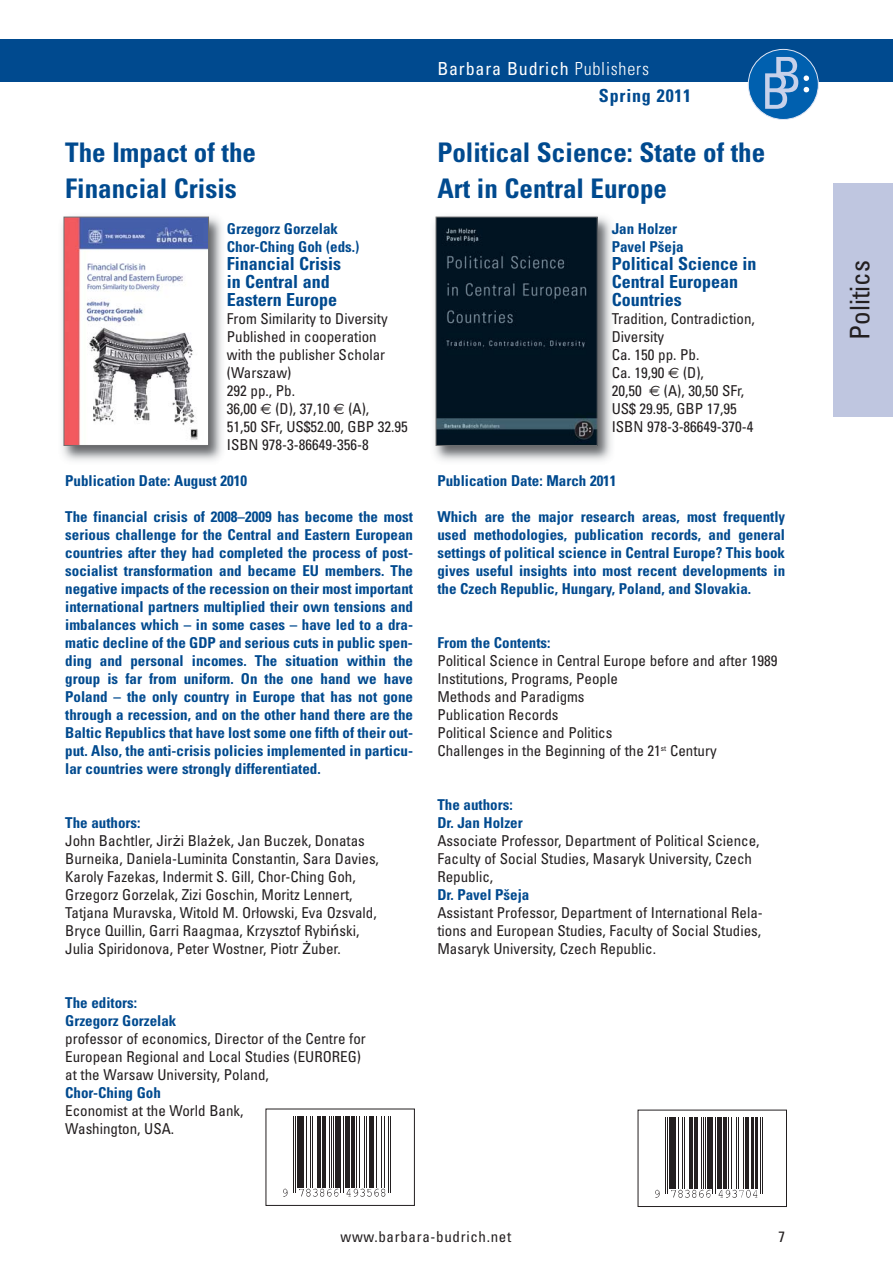
<style>
.page{position:relative;width:893px;height:1263px;background:#fff}
.page>*{position:absolute;margin:0;border:0;box-sizing:border-box;transform-origin:0 0}
.t1{font:700 condensed 27px/36px "Univers";color:#004a8f}
.t2{font:condensed 27px "Univers";color:#231f20}
.t3{font:700 condensed 18px/18px "Univers";color:#004a8f}
.t4{font:condensed 18px/26.4px "Univers";letter-spacing:.045em;color:#fff}
.t5{font:condensed 15px/18px "Univers";color:#231f20}
.t6{font:700 condensed 15px/18px "Univers";color:#004a8f}
.t7{font:condensed 15px "Univers";letter-spacing:.045em;color:#231f20}
.s1{font-family:"Euro Sans";font-stretch:normal}
.s2{font-weight:700;color:#004a8f}
.s3{font-family:"Lucida Grande";font-stretch:normal}
.s4{font-weight:300}
</style>
<div class="page">
<div style="left:0;top:39px;width:893px;height:43px;background:#004a8f"></div>
<div style="left:748px;top:49px;width:70px;height:70px;background:#0060af;border-radius:50%"></div>
<div style="left:748px;top:49px;width:71px;height:71px;border:1px solid #e0e5f3;border-radius:50%"></div>
<svg style="left:804px;top:87px;width:5px;height:5px"></svg>
<svg style="left:804px;top:75px;width:5px;height:6px"></svg>
<svg style="left:765px;top:57px;width:33px;height:52px"></svg>
<div style="left:833px;top:183px;width:60px;height:234px;background:#bfc6e0"></div>
<img style="left:62px;top:216px;width:160px;height:245px">
<img style="left:66px;top:219px;width:141px;height:225px">
<div style="left:64px;top:217px;width:145px;height:229px;border:1px solid #6d6e70"></div>
<hr style="left:293px;top:1116px;width:1px;height:77px;background:#231f20">
<hr style="left:295px;top:1116px;width:1px;height:77px;background:#231f20">
<hr style="left:297px;top:1116px;width:3px;height:72px;background:#231f20">
<hr style="left:301px;top:1116px;width:2px;height:72px;background:#231f20">
<hr style="left:306px;top:1116px;width:1px;height:72px;background:#231f20">
<hr style="left:310px;top:1116px;width:1px;height:72px;background:#231f20">
<hr style="left:311px;top:1116px;width:1px;height:72px;background:#231f20">
<hr style="left:317px;top:1116px;width:1px;height:72px;background:#231f20">
<hr style="left:319px;top:1116px;width:2px;height:72px;background:#231f20">
<hr style="left:322px;top:1116px;width:3px;height:72px;background:#231f20">
<hr style="left:329px;top:1116px;width:1px;height:72px;background:#231f20">
<hr style="left:331px;top:1116px;width:1px;height:72px;background:#231f20">
<hr style="left:333px;top:1116px;width:1px;height:72px;background:#231f20">
<hr style="left:335px;top:1116px;width:4px;height:72px;background:#231f20">
<hr style="left:340px;top:1116px;width:1px;height:77px;background:#231f20">
<hr style="left:343px;top:1116px;width:1px;height:77px;background:#231f20">
<hr style="left:345px;top:1116px;width:1px;height:72px;background:#231f20">
<hr style="left:346px;top:1116px;width:4px;height:72px;background:#231f20">
<hr style="left:352px;top:1116px;width:3px;height:72px;background:#231f20">
<hr style="left:356px;top:1116px;width:1px;height:72px;background:#231f20">
<hr style="left:359px;top:1116px;width:1px;height:72px;background:#231f20">
<hr style="left:364px;top:1116px;width:1px;height:72px;background:#231f20">
<hr style="left:366px;top:1116px;width:1px;height:72px;background:#231f20">
<hr style="left:369px;top:1116px;width:3px;height:72px;background:#231f20">
<hr style="left:373px;top:1116px;width:1px;height:72px;background:#231f20">
<hr style="left:376px;top:1116px;width:1px;height:72px;background:#231f20">
<hr style="left:381px;top:1116px;width:1px;height:72px;background:#231f20">
<hr style="left:384px;top:1116px;width:1px;height:72px;background:#231f20">
<hr style="left:388px;top:1116px;width:1px;height:77px;background:#231f20">
<hr style="left:390px;top:1116px;width:1px;height:77px;background:#231f20">
<svg style="left:283px;top:1189px;width:5px;height:8px"></svg>
<svg style="left:299px;top:1189px;width:39px;height:8px"></svg>
<svg style="left:346px;top:1189px;width:39px;height:8px"></svg>
<img style="left:434px;top:216px;width:178px;height:245px">
<img style="left:438px;top:219px;width:157px;height:225px">
<div style="left:436px;top:217px;width:161px;height:229px;border:1px solid #6d6e70"></div>
<hr style="left:665px;top:1117px;width:1px;height:77px;background:#231f20">
<hr style="left:667px;top:1117px;width:1px;height:77px;background:#231f20">
<hr style="left:669px;top:1117px;width:3px;height:72px;background:#231f20">
<hr style="left:673px;top:1117px;width:2px;height:72px;background:#231f20">
<hr style="left:678px;top:1117px;width:1px;height:72px;background:#231f20">
<hr style="left:682px;top:1117px;width:1px;height:72px;background:#231f20">
<hr style="left:684px;top:1117px;width:1px;height:72px;background:#231f20">
<hr style="left:689px;top:1117px;width:1px;height:72px;background:#231f20">
<hr style="left:691px;top:1117px;width:2px;height:72px;background:#231f20">
<hr style="left:694px;top:1117px;width:3px;height:72px;background:#231f20">
<hr style="left:701px;top:1117px;width:1px;height:72px;background:#231f20">
<hr style="left:703px;top:1117px;width:1px;height:72px;background:#231f20">
<hr style="left:705px;top:1117px;width:1px;height:72px;background:#231f20">
<hr style="left:707px;top:1117px;width:4px;height:72px;background:#231f20">
<hr style="left:712px;top:1117px;width:1px;height:77px;background:#231f20">
<hr style="left:715px;top:1117px;width:1px;height:77px;background:#231f20">
<hr style="left:717px;top:1117px;width:1px;height:72px;background:#231f20">
<hr style="left:719px;top:1117px;width:3px;height:72px;background:#231f20">
<hr style="left:724px;top:1117px;width:3px;height:72px;background:#231f20">
<hr style="left:728px;top:1117px;width:1px;height:72px;background:#231f20">
<hr style="left:731px;top:1117px;width:1px;height:72px;background:#231f20">
<hr style="left:736px;top:1117px;width:1px;height:72px;background:#231f20">
<hr style="left:738px;top:1117px;width:1px;height:72px;background:#231f20">
<hr style="left:743px;top:1117px;width:1px;height:72px;background:#231f20">
<hr style="left:745px;top:1117px;width:4px;height:72px;background:#231f20">
<hr style="left:751px;top:1117px;width:1px;height:72px;background:#231f20">
<hr style="left:753px;top:1117px;width:1px;height:72px;background:#231f20">
<hr style="left:755px;top:1117px;width:3px;height:72px;background:#231f20">
<hr style="left:760px;top:1117px;width:1px;height:77px;background:#231f20">
<hr style="left:762px;top:1117px;width:1px;height:77px;background:#231f20">
<svg style="left:655px;top:1190px;width:5px;height:8px"></svg>
<svg style="left:671px;top:1190px;width:39px;height:8px"></svg>
<svg style="left:719px;top:1190px;width:38px;height:8px"></svg>
<div style="left:638px;top:1110px;width:149px;height:97px;border:1px solid #231f20"></div>
<h1 class="t1" style="left:65px;top:137px;width:192px">The Impact of the<br>Financial Crisis</h1>
<p class="t6" style="left:227px;top:221px;width:134px">Grzegorz Gorzelak<br>Chor-Ching Goh (eds.)</p>
<p class="t3" style="left:227px;top:256px;width:116px">Financial Crisis in Central and<br>Eastern Europe</p>
<p class="t5" style="left:227px;top:311px;width:182px">From Similarity to Diversity<br>Published in cooperation<br>with the publisher Scholar (Warszaw)<br>292 pp., Pb.<br>36,00 <span class="s1">€</span> (D), 37,10 <span class="s1">€</span> (A),<br>51,50 SFr, US$52.00, GBP 32.95<br>ISBN 978-3-86649-356-8</p>
<p class="t6" style="left:65px;top:473px;width:183px">Publication Date: August 2010</p>
<p class="t6" style="left:65px;top:509px;width:349px;text-align:justify">The financial crisis of 2008–2009 has become the most serious challenge for the Central and Eastern European countries after they had completed the process of post&shy;socialist transformation and became EU members. The negative impacts of the recession on their most important international partners multiplied their own tensions and imbalances which – in some cases – have led to a dra&shy;matic decline of the GDP and serious cuts in public spen&shy;ding and personal incomes. The situation within the group is far from uniform. On the one hand we have Poland – the only country in Europe that has not gone through a recession, and on the other hand there are the Baltic Republics that have lost some one fifth of their out&shy;put. Also, the anti-crisis policies implemented in particu&shy;lar countries were strongly differentiated.</p>
<p class="t5" style="left:65px;top:815px;width:315px"><span class="s2">The authors:<br></span>John Bachtler, Jir<span class="s3">ż</span>i Bla<span class="s3">ż</span>ek, Jan Buczek, Donatas Burneika, Daniela-Luminita Constantin, Sara Davies, Karoly Fazekas, Indermit S. Gill, Chor-Ching Goh, Grzegorz Gorzelak, Zizi Goschin, Moritz Lennert, Tatjana Muravska, Witold M. Orłowski, Eva Ozsvald, Bryce Quillin, Garri Raagmaa, Krzysztof Rybi<span class="s3">ń</span>ski, Julia Spiridonova, Peter Wostner, Piotr <span class="s3">Ż</span>uber.</p>
<p class="t6" style="left:65px;top:995px;width:113px">The editors:<br>Grzegorz Gorzelak</p>
<p class="t5" style="left:65px;top:1031px;width:302px">professor of economics, Director of the Centre for<br>European Regional and Local Studies (EUROREG) at the Warsaw University, Poland,</p>
<p class="t6" style="left:65px;top:1085px;width:97px">Chor-Ching Goh</p>
<p class="t5" style="left:65px;top:1103px;width:180px">Economist at the World Bank,<br>Washington, USA.</p>
<p class="t4" style="left:599px;top:57px;width:94px;text-indent:-162px">Barbara Budrich <span class="s4">Publishers<br></span><span class="s2">Spring 2011</span></p>
<h1 class="t1" style="left:437px;top:137px;width:329px">Political Science: State of the<br>Art in Central Europe</h1>
<p class="t6" style="left:612px;top:221px;width:73px">Jan Holzer<br>Pavel Pšeja</p>
<p class="t3" style="left:612px;top:256px;width:146px">Political Science in<br>Central European<br>Countries</p>
<p class="t5" style="left:612px;top:311px;width:145px">Tradition, Contradiction,<br>Diversity<br>Ca. 150 pp. Pb.<br>Ca. 19,90 <span class="s1">€</span> (D),<br>20,50 <span class="s1">€</span> (A), 30,50 SFr,<br>US$ 29.95, GBP 17,95<br>ISBN 978-3-86649-370-4</p>
<p class="t6" style="left:437px;top:473px;width:181px">Publication Date: March 2011</p>
<p class="t6" style="left:437px;top:509px;width:349px;text-align:justify">Which are the major research areas, most frequently used methodologies, publication records, and general settings of political science in Central Europe? This book gives useful insights into most recent developments in the Czech Republic, Hungary, Poland, and Slovakia.</p>
<p class="t6" style="left:437px;top:635px;width:115px">From the Contents:</p>
<p class="t5" style="left:437px;top:653px;width:342px">Political Science in Central Europe before and after 1989<br>Institutions, Programs, People<br>Methods and Paradigms<br>Publication Records<br>Political Science and Politics<br>Challenges in the Beginning of the 21<sup>st</sup> Century</p>
<p class="t6" style="left:437px;top:797px;width:87px">The authors:<br>Dr. Jan Holzer</p>
<p class="t5" style="left:437px;top:833px;width:324px">Associate Professor, Department of Political Science,<br>Faculty of Social Studies, Masaryk University, Czech<br>Republic,</p>
<p class="t6" style="left:437px;top:887px;width:94px">Dr. Pavel Pšeja</p>
<p class="t5" style="left:437px;top:905px;width:327px;text-align:justify">Assistant Professor, Department of International Rela&shy;tions and European Studies, Faculty of Social Studies, Masaryk University, Czech Republic.</p>
<p class="t7" style="left:341px;top:1231px;width:172px">www.barbara-budrich.net</p>
<p class="t5" style="left:778px;top:1229px;width:8px">7</p>
<h1 class="t2" style="left:850px;top:339px;width:81px;rotate:-90deg">Politics</h1>
</div>
